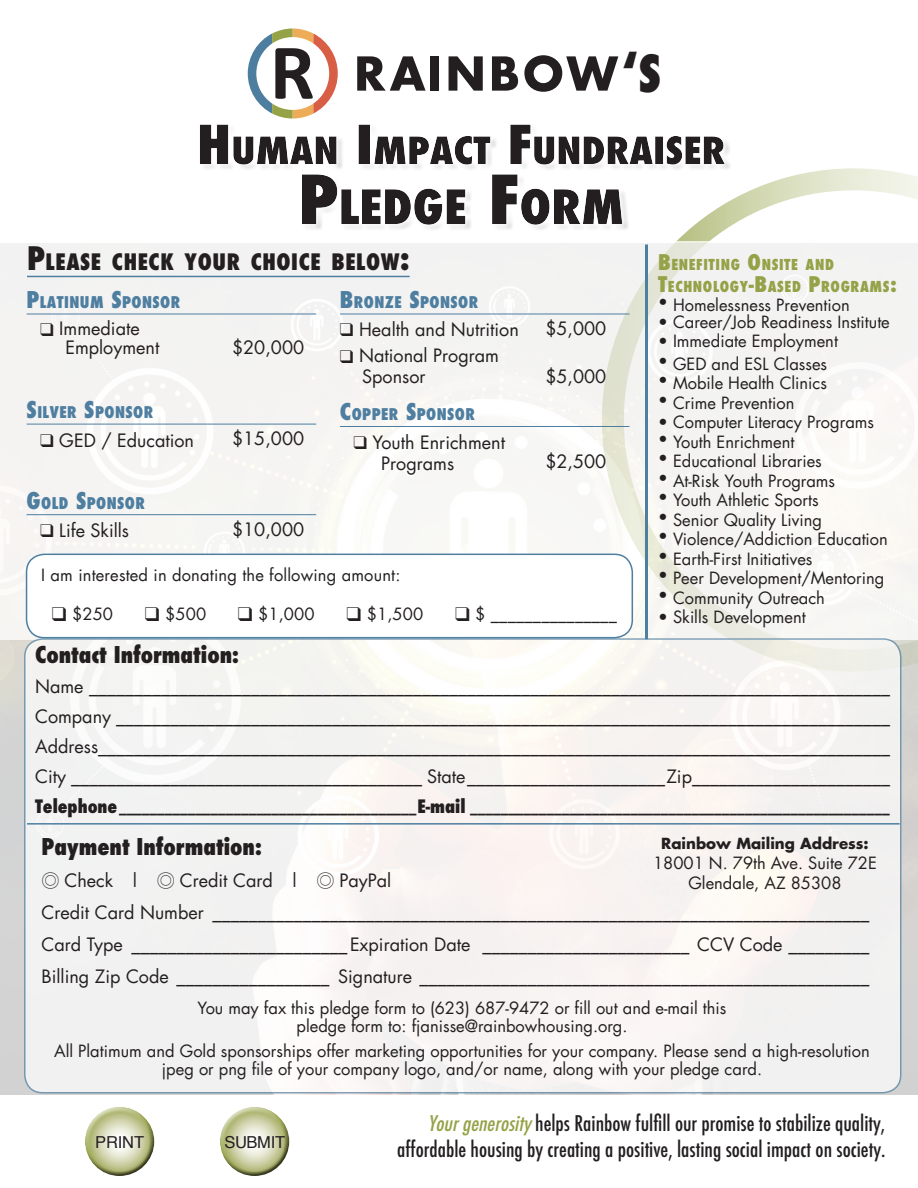
<style>
.page{position:relative;width:918px;height:1188px;background:#fff}
.page>*{position:absolute;margin:0;border:0;box-sizing:border-box;transform-origin:0 0}
.t1{font:800 condensed 45.45px "Futura";color:#231f20}
.t2{font:800 condensed 22.5px "Futura";color:#231f20}
.t3{font:800 condensed 22.05px "Futura";letter-spacing:.03em;color:#231f20}
.t4{font:500 condensed 21px/25.5px "Futura";color:#231f20;text-align:right}
.Pa3{font:18px/19.5px "Futura";color:#231f20}
.t5{font:16.5px/18px "Futura";color:#231f20;text-align:center}
.t6{font:16.5px "Helvetica";letter-spacing:-.02em;color:#231f20}
.t7{font:800 condensed 15.75px "Futura";letter-spacing:.03em;color:#4e7ea0}
.t8{font:700 15px "Futura";color:#231f20}
.t9{font:800 condensed 14.7px/21.9px "Futura";letter-spacing:.045em;color:#95a247}
.t10{font:800 condensed 13.5px "Futura";color:#231f20}
.s1{font-size:49.65px}
.s2{font-size:31.5px}
.s3{font-size:22.5px}
.s4{font-size:21px}
.s5{font-size:18px}
.s6{font-family:"Batang"}
.s7{font-style:italic;color:#95a247}
</style>
<div class="page">
<svg style="left:743px;top:168px;width:175px;height:51px"></svg>
<svg style="left:0;top:243px;width:918px;height:397px;fill:#f4f3f2"></svg>
<div style="left:220px;top:1104px;width:69px;height:57px;background:#fff;opacity:.75"></div>
<div style="left:220px;top:1118px;width:71px;height:59px;background:#231f20;opacity:.75"></div>
<div style="left:183px;top:105px;width:558px;height:139px;background:#fff"></div>
<div style="left:180px;top:108px;width:563px;height:133px;background:#231f20;opacity:.57"></div>
<div style="left:27px;top:554px;width:605px;height:84px;background:#fff;border-radius:18px"></div>
<div style="left:26px;top:554px;width:607px;height:84px;border:2px solid #4e7ea0;border-radius:18px"></div>
<hr style="left:27px;top:314px;width:289px;height:1px;background:#4e7ea0">
<hr style="left:27px;top:424px;width:289px;height:1px;background:#4e7ea0">
<hr style="left:27px;top:514px;width:289px;height:1px;background:#4e7ea0">
<hr style="left:340px;top:314px;width:290px;height:1px;background:#4e7ea0">
<hr style="left:340px;top:426px;width:290px;height:1px;background:#4e7ea0">
<hr style="left:645px;top:244px;width:3px;height:395px;background:#4e7ea0">
<hr style="left:27px;top:276px;width:383px;height:1px;background:#4e7ea0">
<div style="left:25px;top:639px;width:876px;height:454px;background:#f5f2f1;border-radius:18px"></div>
<hr style="left:27px;top:823px;width:873px;height:2px;background:#4e7ea0">
<svg style="left:248px;top:29px;width:90px;height:90px"></svg>
<svg style="left:357px;top:56px;width:69px;height:35px"></svg>
<div style="left:430px;top:56px;width:9px;height:35px;background:#231f20"></div>
<svg style="left:449px;top:56px;width:34px;height:35px"></svg>
<svg style="left:492px;top:56px;width:26px;height:35px"></svg>
<svg style="left:524px;top:55px;width:94px;height:37px"></svg>
<div style="left:85px;top:1104px;width:69px;height:57px;background:#fff;opacity:.75"></div>
<div style="left:85px;top:1118px;width:71px;height:59px;background:#231f20;opacity:.75"></div>
<p class="t1" style="left:621px;top:38px;width:41px">‘<span class="s1">S</span></p>
<p class="t3" style="left:27px;top:247px;width:384px"><span class="s2">P</span>LEASE CHECK YOUR CHOICE BELOW<span class="s2">:</span></p>
<p class="t7" style="left:27px;top:291px;width:155px"><span class="s3">P</span>LATINUM <span class="s3">S</span>PONSOR</p>
<p class="Pa3" style="left:65px;top:318px;width:95px;text-indent:-25px">❑ Immediate<br>Employment</p>
<p class="Pa3" style="left:232px;top:338px;width:74px">$20,000</p>
<p class="t7" style="left:27px;top:402px;width:128px"><span class="s3">S</span>ILVER <span class="s3">S</span>PONSOR</p>
<p class="Pa3" style="left:40px;top:430px;width:155px">❑ GED / Education</p>
<p class="Pa3" style="left:232px;top:428px;width:74px">$15,000</p>
<p class="t7" style="left:27px;top:492px;width:120px"><span class="s3">G</span>OLD <span class="s3">S</span>PONSOR</p>
<p class="Pa3" style="left:40px;top:521px;width:91px">❑ Life Skills</p>
<p class="Pa3" style="left:232px;top:519px;width:74px">$10,000</p>
<p class="t7" style="left:340px;top:291px;width:140px"><span class="s3">B</span>RONZE <span class="s3">S</span>PONSOR</p>
<p class="Pa3" style="left:340px;top:320px;width:181px">❑ Health and Nutrition</p>
<p class="Pa3" style="left:545px;top:318px;width:62px">$5,000</p>
<p class="Pa3" style="left:340px;top:345px;width:161px">❑ National Program</p>
<p class="Pa3" style="left:362px;top:366px;width:65px">Sponsor</p>
<p class="Pa3" style="left:545px;top:366px;width:62px">$5,000</p>
<p class="t7" style="left:340px;top:404px;width:137px"><span class="s3">C</span>OPPER <span class="s3">S</span>PONSOR</p>
<p class="Pa3" style="left:353px;top:432px;width:153px">❑ Youth Enrichment</p>
<p class="Pa3" style="left:381px;top:453px;width:75px">Programs</p>
<p class="Pa3" style="left:545px;top:452px;width:62px">$2,500</p>
<p class="t5" style="left:41px;top:566px;width:361px">I am interested in donating the following amount:</p>
<p class="t5" style="left:52px;top:604px;width:63px">❑ $250</p>
<p class="t5" style="left:145px;top:604px;width:63px">❑ $500</p>
<p class="t5" style="left:238px;top:604px;width:78px">❑ $1,000</p>
<p class="t5" style="left:346px;top:604px;width:78px">❑ $1,500</p>
<p class="t5" style="left:455px;top:604px;width:163px">❑ $ _______________</p>
<p class="t9" style="left:658px;top:254px;width:240px"><span class="s4">B</span>ENEFITING <span class="s4">O</span>NSITE AND<br><span class="s4">T</span>ECHNOLOGY<span class="s4">-B</span>ASED <span class="s4">P</span>ROGRAMS<span class="s4">:</span></p>
<p class="t5" style="left:658px;top:296px;width:193px">• Homelessness Prevention</p>
<p class="t5" style="left:658px;top:313px;width:233px">• Career/Job Readiness Institute</p>
<p class="t5" style="left:658px;top:332px;width:181px">• Immediate Employment</p>
<p class="t5" style="left:658px;top:355px;width:171px">• GED and ESL Classes</p>
<p class="t5" style="left:658px;top:374px;width:170px">• Mobile Health Clinics</p>
<p class="t5" style="left:658px;top:394px;width:138px">• Crime Prevention</p>
<p class="t5" style="left:658px;top:413px;width:217px">• Computer Literacy Programs</p>
<p class="t5" style="left:658px;top:433px;width:138px">• Youth Enrichment</p>
<p class="t5" style="left:658px;top:452px;width:165px">• Educational Libraries</p>
<p class="t5" style="left:658px;top:472px;width:179px">• At-Risk Youth Programs</p>
<p class="t5" style="left:658px;top:491px;width:162px">• Youth Athletic Sports</p>
<p class="t5" style="left:658px;top:511px;width:165px">• Senior Quality Living</p>
<p class="t5" style="left:658px;top:530px;width:231px">• Violence/Addiction Education</p>
<p class="t5" style="left:658px;top:550px;width:156px">• Earth-First Initiatives</p>
<p class="t5" style="left:658px;top:569px;width:228px">• Peer Development/Mentoring</p>
<p class="t5" style="left:658px;top:589px;width:168px">• Community Outreach</p>
<p class="t5" style="left:658px;top:608px;width:149px">• Skills Development</p>
<p class="t2" style="left:35px;top:639px;width:205px">Contact Information:</p>
<p class="Pa3" style="left:35px;top:676px;width:856px">Name _________________________________________________________________________________________</p>
<p class="Pa3" style="left:35px;top:706px;width:856px">Company ______________________________________________________________________________________</p>
<p class="Pa3" style="left:35px;top:736px;width:857px">Address________________________________________________________________________________________</p>
<p class="Pa3" style="left:35px;top:766px;width:857px">City _______________________________________ State______________________Zip______________________</p>
<p class="t10" style="left:35px;top:799px;width:856px"><span class="s5">Telephone</span>_______________________________________<span class="s5">E-mail</span> _______________________________________________________</p>
<p class="t2" style="left:42px;top:831px;width:222px">Payment Information:</p>
<p class="Pa3" style="left:42px;top:870px;width:351px"><span class="s6">◎</span> Check | <span class="s6">◎</span> Credit Card | <span class="s6">◎</span> PayPal</p>
<p class="Pa3" style="left:42px;top:902px;width:829px">Credit Card Number _________________________________________________________________________</p>
<p class="Pa3" style="left:42px;top:934px;width:829px">Card Type ________________________ Expiration Date _______________________ CCV Code _________</p>
<p class="Pa3" style="left:42px;top:966px;width:829px">Billing Zip Code _________________ Signature __________________________________________________</p>
<p class="t5" style="left:198px;top:999px;width:531px">You may fax this pledge form to (623) 687-9472 or fill out and e-mail this pledge form to: fjanisse@rainbowhousing.org.</p>
<p class="t5" style="left:54px;top:1042px;width:817px">All Platimum and Gold sponsorships offer marketing opportunities for your company. Please send a high-resolution</p>
<p class="t5" style="left:162px;top:1060px;width:602px">jpeg or png file of your company logo, and/or name, along with your pledge card.</p>
<p class="t8" style="left:661px;top:833px;width:209px">Rainbow Mailing Address:</p>
<p class="t5" style="left:653px;top:854px;width:225px">18001 N. 79th Ave. Suite 72E</p>
<p class="t5" style="left:688px;top:874px;width:155px">Glendale, AZ 85308</p>
<p class="t6" style="left:95px;top:1129px;width:50px">PRINT</p>
<p class="t6" style="left:224px;top:1129px;width:62px">SUBMIT</p>
<p class="t4" style="left:397px;top:1111px;width:490px"><span class="s7">Yourgenerosity</span>helps Rainbow fulfill our promise to stabilize quality, affordable housing by creating a positive, lasting social impact on society.</p>
</div>
